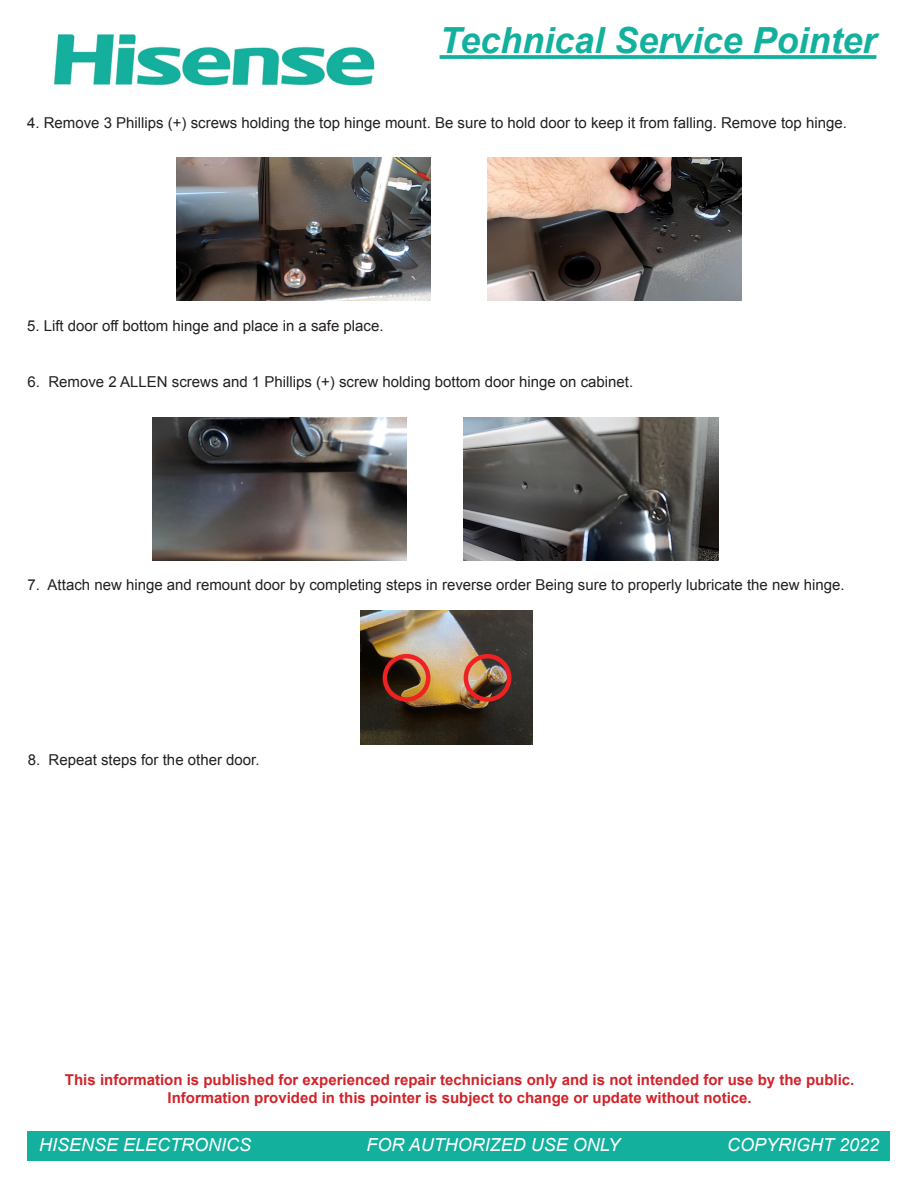
<style>
.page{position:relative;width:918px;height:1188px;background:#fff}
.page>*{position:absolute;margin:0;border:0;box-sizing:border-box;transform-origin:0 0}
.t1{font:italic 700 36px "Arial";color:#13b09d}
.t2{font:italic 18px "Arial";color:#fff}
.t3{font:15px "Arial";color:#231f20}
.t4{font:700 15px/18px "Arial";color:#d1232a;text-align:center}
</style>
<div class="page">
<img style="left:54px;top:34px;width:321px;height:52px">
<svg style="left:440px;top:55px;width:436px;height:4px;background:#1fb4a2"></svg>
<div style="left:28px;top:1131px;width:862px;height:30px;background:#13b09d"></div>
<img style="left:176px;top:158px;width:254px;height:143px">
<img style="left:488px;top:158px;width:254px;height:143px">
<img style="left:152px;top:417px;width:255px;height:143px">
<img style="left:464px;top:417px;width:254px;height:143px">
<img style="left:360px;top:611px;width:173px;height:134px">
<div style="left:464px;top:654px;width:47px;height:48px;border:4px solid #ee2123;border-radius:50%"></div>
<div style="left:383px;top:654px;width:47px;height:48px;border:4px solid #ee2123;border-radius:50%"></div>
<p class="t1" style="left:440px;top:17px;width:438px">Technical Service Pointer</p>
<p class="t3" style="left:27px;top:112px;width:821px">4. Remove 3 Phillips (+) screws holding the top hinge mount. Be sure to hold door to keep it from falling. Remove top hinge.</p>
<p class="t3" style="left:27px;top:316px;width:358px">5. Lift door off bottom hinge and place in a safe place.</p>
<p class="t3" style="left:28px;top:372px;width:607px">6. Remove 2 ALLEN screws and 1 Phillips (+) screw holding bottom door hinge on cabinet.</p>
<p class="t3" style="left:28px;top:575px;width:819px">7. Attach new hinge and remount door by completing steps in reverse order Being sure to properly lubricate the new hinge.</p>
<p class="t3" style="left:28px;top:750px;width:233px">8. Repeat steps for the other door.</p>
<p class="t4" style="left:65px;top:1072px;width:791px">This information is published for experienced repair technicians only and is not intended for use by the public.<br>Information provided in this pointer is subject to change or update without notice.</p>
<p class="t2" style="left:39px;top:1133px;width:214px">HISENSE ELECTRONICS</p>
<p class="t2" style="left:367px;top:1133px;width:255px">FOR AUTHORIZED USE ONLY</p>
<p class="t2" style="left:727px;top:1133px;width:154px">COPYRIGHT 2022</p>
</div>
